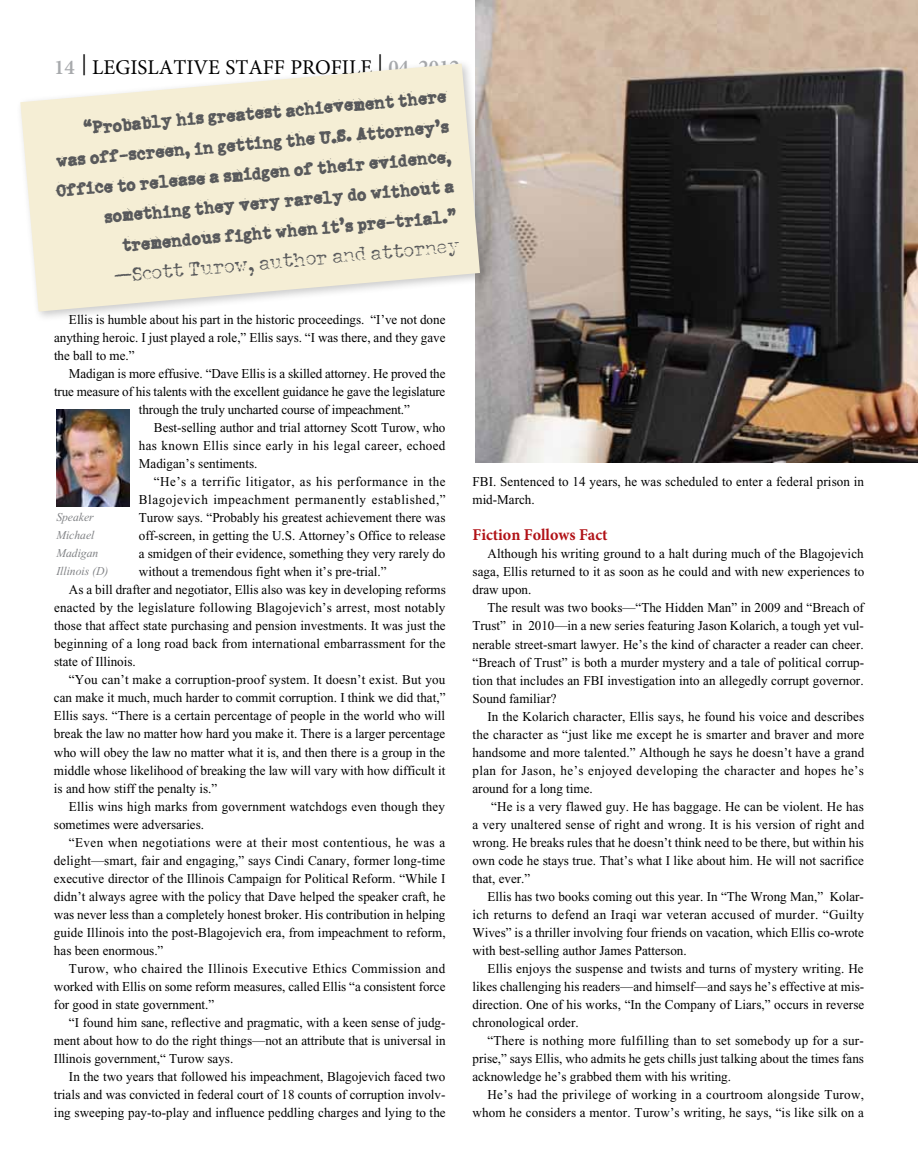
<style>
.page{position:relative;width:918px;height:1176px;background:#fff}
.page>*{position:absolute;margin:0;border:0;box-sizing:border-box;transform-origin:0 0}
.t1{font:22.5px "Schmutz ICG Corroded";color:#58595b}
.t2{font:21px "Minion Pro";color:#000}
.t3{font:19.5px/30px "Schmutz ICG Clogged";color:#58595b;text-align:right}
.t4{font:700 16.5px "Minion Pro";color:#b11116}
.t5{font:13.5px/18px "Times New Roman";color:#000;text-align:justify}
.t6{font:13.5px "Times New Roman";letter-spacing:.025em;color:#000}
.t7{font:13.5px "Times New Roman";letter-spacing:.02em;color:#000}
.t8{font:13.5px "Times New Roman";letter-spacing:.03em;color:#000}
.t9{font:13.5px "Times New Roman";letter-spacing:.045em;color:#000}
.t10{font:13.5px "Times New Roman";letter-spacing:.035em;color:#000}
.t11{font:italic 12px/18px "Times New Roman";color:#808285}
.s1{font-weight:600;color:#a7a9ac}
</style>
<div class="page">
<img style="left:475px;top:0;width:443px;height:462px">
<div style="left:16px;top:59px;width:475px;height:264px;background:#000;opacity:.21"></div>
<svg style="left:20px;top:64px;width:460px;height:247px;background:#f5efda"></svg>
<img style="left:56px;top:409px;width:74px;height:97px">
<h2 class="t2" style="left:54px;top:53px;width:407px"><span class="s1">14</span> | LEGISLATIVE STAFF PROFILE | <span class="s1">04 .2012</span></h2>
<h3 class="t3" style="left:50px;top:116px;width:398px;rotate:-5deg">“Probably his greatest achievement there was off-screen, in getting the U.S. Attorney’s Office to release a smidgen of their evidence, something they very rarely do without a tremendous fight when it’s pre-trial.”</h3>
<h1 class="t1" style="left:113px;top:263px;width:348px;rotate:-5deg">—Scott Turow, author and attorney</h1>
<p class="t5" style="left:54px;top:311px;width:393px;text-indent:15px">Ellis is humble about his part in the historic proceedings. “I’ve not done anything heroic. I just played a role,” Ellis says. “I was there, and they gave the ball to me.”</p>
<p class="t5" style="left:69px;top:365px;width:378px">Madigan is more effusive. “Dave Ellis is a skilled attorney. He proved the</p>
<p class="t5" style="left:54px;top:383px;width:393px">true measure of his talents with the excellent guidance he gave the legislature</p>
<p class="t5" style="left:139px;top:401px;width:272px">through the truly uncharted course of impeachment.”</p>
<p class="t5" style="left:154px;top:419px;width:293px">Best-selling author and trial attorney Scott Turow, who</p>
<p class="t6" style="left:139px;top:438px;width:308px">has known Ellis since early in his legal career, echoed</p>
<p class="t5" style="left:139px;top:454px;width:120px">Madigan’s sentiments.</p>
<p class="t10" style="left:154px;top:474px;width:293px">“He’s a terrific litigator, as his performance in the</p>
<p class="t9" style="left:139px;top:492px;width:308px">Blagojevich impeachment permanently established,”</p>
<p class="t5" style="left:139px;top:508px;width:308px">Turow says. “Probably his greatest achievement there was</p>
<p class="t5" style="left:139px;top:526px;width:308px">off-screen, in getting the U.S. Attorney’s Office to release</p>
<p class="t5" style="left:139px;top:544px;width:308px">a smidgen of their evidence, something they very rarely do</p>
<p class="t5" style="left:139px;top:562px;width:249px">without a tremendous fight when it’s pre-trial.”</p>
<p class="t5" style="left:69px;top:580px;width:378px">As a bill drafter and negotiator, Ellis also was key in developing reforms</p>
<p class="t7" style="left:54px;top:600px;width:393px">enacted by the legislature following Blagojevich’s arrest, most notably</p>
<p class="t5" style="left:54px;top:616px;width:393px">those that affect state purchasing and pension investments. It was just the</p>
<p class="t5" style="left:54px;top:634px;width:393px">beginning of a long road back from international embarrassment for the</p>
<p class="t5" style="left:54px;top:652px;width:83px">state of Illinois.</p>
<p class="t5" style="left:69px;top:670px;width:378px">“You can’t make a corruption-proof system. It doesn’t exist. But you</p>
<p class="t5" style="left:54px;top:688px;width:393px">can make it much, much harder to commit corruption. I think we did that,”</p>
<p class="t5" style="left:54px;top:706px;width:393px">Ellis says. “There is a certain percentage of people in the world who will</p>
<p class="t5" style="left:54px;top:724px;width:393px">break the law no matter how hard you make it. There is a larger percentage</p>
<p class="t5" style="left:54px;top:742px;width:393px">who will obey the law no matter what it is, and then there is a group in the</p>
<p class="t5" style="left:54px;top:760px;width:393px">middle whose likelihood of breaking the law will vary with how difficult it</p>
<p class="t5" style="left:54px;top:778px;width:165px">is and how stiff the penalty is.”</p>
<p class="t5" style="left:69px;top:796px;width:378px">Ellis wins high marks from government watchdogs even though they</p>
<p class="t5" style="left:54px;top:814px;width:152px">sometimes were adversaries.</p>
<p class="t8" style="left:69px;top:834px;width:378px">“Even when negotiations were at their most contentious, he was a</p>
<p class="t5" style="left:54px;top:850px;width:393px">delight—smart, fair and engaging,” says Cindi Canary, former long-time</p>
<p class="t5" style="left:54px;top:868px;width:393px">executive director of the Illinois Campaign for Political Reform. “While I</p>
<p class="t5" style="left:54px;top:886px;width:393px">didn’t always agree with the policy that Dave helped the speaker craft, he</p>
<p class="t5" style="left:54px;top:904px;width:393px">was never less than a completely honest broker. His contribution in helping</p>
<p class="t5" style="left:54px;top:922px;width:393px">guide Illinois into the post-Blagojevich era, from impeachment to reform,</p>
<p class="t5" style="left:54px;top:940px;width:111px">has been enormous.”</p>
<p class="t6" style="left:69px;top:960px;width:378px">Turow, who chaired the Illinois Executive Ethics Commission and</p>
<p class="t5" style="left:54px;top:976px;width:393px">worked with Ellis on some reform measures, called Ellis “a consistent force</p>
<p class="t5" style="left:54px;top:994px;width:162px">for good in state government.”</p>
<p class="t5" style="left:69px;top:1012px;width:378px">“I found him sane, reflective and pragmatic, with a keen sense of judg-</p>
<p class="t5" style="left:54px;top:1030px;width:393px">ment about how to do the right things—not an attribute that is universal in</p>
<p class="t5" style="left:54px;top:1048px;width:181px">Illinois government,“ Turow says.</p>
<p class="t5" style="left:69px;top:1066px;width:378px">In the two years that followed his impeachment, Blagojevich faced two</p>
<p class="t5" style="left:54px;top:1084px;width:393px">trials and was convicted in federal court of 18 counts of corruption involv-</p>
<p class="t5" style="left:54px;top:1102px;width:393px">ing sweeping pay-to-play and influence peddling charges and lying to the</p>
<p class="t11" style="left:56px;top:508px;width:54px">Speaker<br>Michael<br>Madigan<br>Illinois (D)</p>
<p class="t5" style="left:472px;top:472px;width:393px">FBI. Sentenced to 14 years, he was scheduled to enter a federal prison in mid-March.</p>
<p class="t4" style="left:472px;top:523px;width:137px">Fiction Follows Fact</p>
<p class="t5" style="left:473px;top:545px;width:393px;text-indent:15px">Although his writing ground to a halt during much of the Blagojevich saga, Ellis returned to it as soon as he could and with new experiences to draw upon.</p>
<p class="t5" style="left:473px;top:599px;width:393px;text-indent:15px">The result was two books—“The Hidden Man” in 2009 and “Breach of Trust” in 2010—in a new series featuring Jason Kolarich, a tough yet vul&shy;nerable street-smart lawyer. He’s the kind of character a reader can cheer. “Breach of Trust” is both a murder mystery and a tale of political corrup&shy;tion that includes an FBI investigation into an allegedly corrupt governor.<br>Sound familiar?</p>
<p class="t5" style="left:473px;top:706px;width:393px;text-indent:15px">In the Kolarich character, Ellis says, he found his voice and describes the character as “just like me except he is smarter and braver and more handsome and more talented.” Although he says he doesn’t have a grand plan for Jason, he’s enjoyed developing the character and hopes he’s around for a long time.</p>
<p class="t5" style="left:473px;top:796px;width:393px;text-indent:19px">“He is a very flawed guy. He has baggage. He can be violent. He has a very unaltered sense of right and wrong. It is his version of right and wrong. He breaks rules that he doesn’t think need to be there, but within his own code he stays true. That’s what I like about him. He will not sacrifice that, ever.”</p>
<p class="t5" style="left:473px;top:886px;width:393px;text-indent:15px">Ellis has two books coming out this year. In “The Wrong Man,” Kolar&shy;ich returns to defend an Iraqi war veteran accused of murder. “Guilty Wives” is a thriller involving four friends on vacation, which Ellis co-wrote with best-selling author James Patterson.</p>
<p class="t5" style="left:473px;top:958px;width:393px;text-indent:15px">Ellis enjoys the suspense and twists and turns of mystery writing. He likes challenging his readers—and himself—and says he’s effective at mis&shy;direction. One of his works, “In the Company of Liars,” occurs in reverse chronological order.</p>
<p class="t5" style="left:473px;top:1030px;width:393px;text-indent:15px">“There is nothing more fulfilling than to set somebody up for a sur&shy;prise,” says Ellis, who admits he gets chills just talking about the times fans acknowledge he’s grabbed them with his writing.</p>
<p class="t5" style="left:473px;top:1084px;width:393px;text-align:right">He’s had the privilege of working in a courtroom alongside Turow, whom he considers a mentor. Turow’s writing, he says, “is like silk on a</p>
</div>
